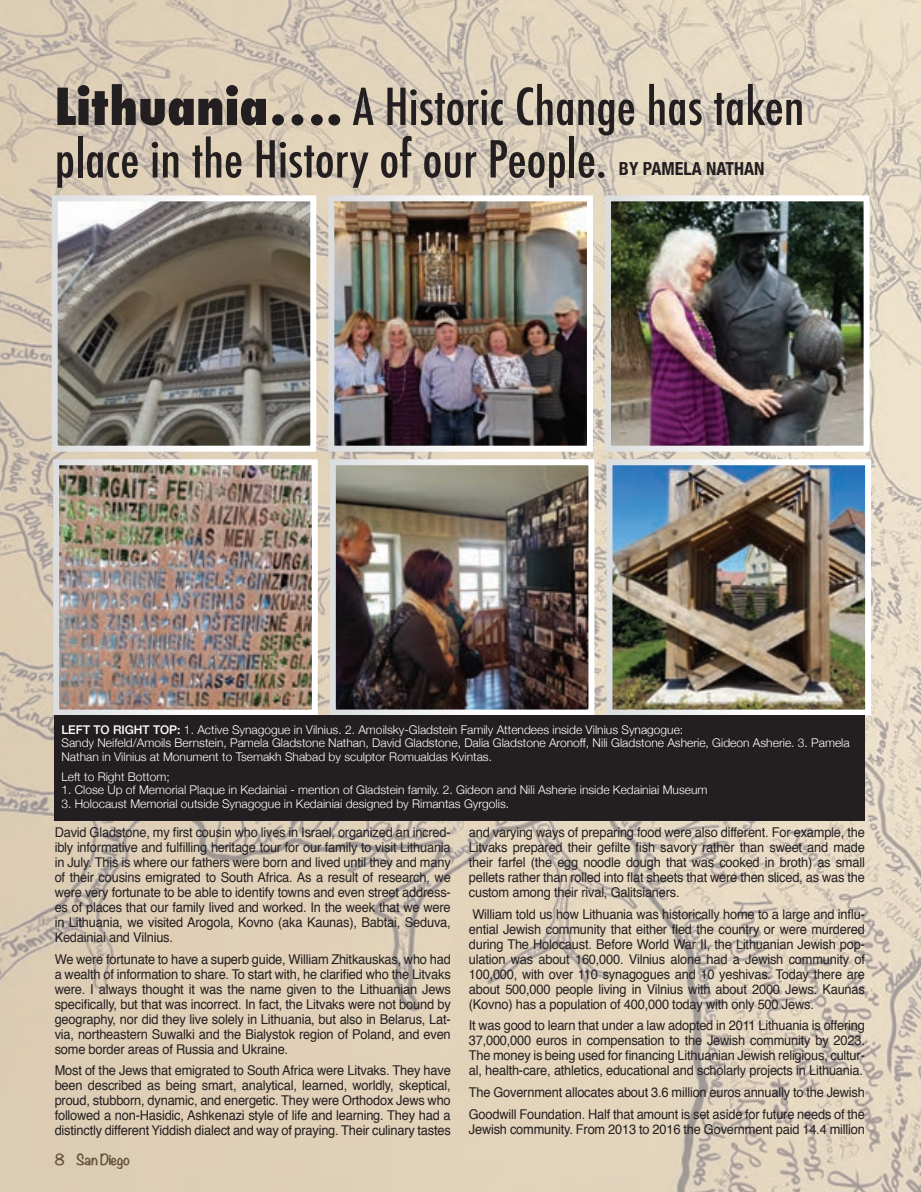
<style>
.page{position:relative;width:921px;height:1192px;background:#fff}
.page>*{position:absolute;margin:0;border:0;box-sizing:border-box;transform-origin:0 0}
.t1{font:500 condensed 49.5px/52.5px "Futura";color:#231f20;scale:1.04 1}
.t2{font:700 condensed 18px "Helvetica Neue";color:#231f20}
.t3{font:13.5px/15px "Helvetica";letter-spacing:-.015em;color:#231f20;text-align:justify;scale:.95 1}
.t4{font:700 13.5px "Noteworthy";letter-spacing:-.04em;color:#231f20}
.t5{font:300 12px/13.5px "Helvetica Neue";color:#fff}
.s1{font-weight:800}
.s2{font-weight:500}
</style>
<div class="page">
<img style="left:0;top:0;width:921px;height:1192px">
<img style="left:60px;top:466px;width:251px;height:242px">
<div style="left:53px;top:459px;width:265px;height:256px;border:6px solid #fff"></div>
<img style="left:612px;top:202px;width:250px;height:243px">
<div style="left:605px;top:195px;width:264px;height:257px;border:6px solid #fff"></div>
<img style="left:59px;top:202px;width:250px;height:243px">
<div style="left:52px;top:195px;width:264px;height:257px;border:6px solid #fff"></div>
<img style="left:335px;top:202px;width:251px;height:243px">
<div style="left:328px;top:195px;width:265px;height:257px;border:6px solid #fff"></div>
<img style="left:613px;top:466px;width:251px;height:242px">
<div style="left:606px;top:459px;width:265px;height:256px;border:6px solid #fff"></div>
<img style="left:337px;top:466px;width:250px;height:242px">
<div style="left:330px;top:459px;width:264px;height:256px;border:6px solid #fff"></div>
<div style="left:55px;top:715px;width:810px;height:106px;background:#231f20"></div>
<svg style="left:918px;top:0;width:3px;height:4px"></svg>
<h1 class="t1" style="left:55px;top:81px;width:722px"><span class="s1">Lithuania….</span> A Historic Change has taken place in the History of our People.</h1>
<h2 class="t2" style="left:619px;top:153px;width:147px">BY PAMELA NATHAN</h2>
<p class="t5" style="left:61px;top:721px;width:789px"><span class="s2">LEFT TO RIGHT TOP:</span> 1. Active Synagogue in Vilnius. 2. Amoilsky-Gladstein Family Attendees inside Vilnius Synagogue:<br>Sandy Neifeld/Amoils Bernstein, Pamela Gladstone Nathan, David Gladstone, Dalia Gladstone Aronoff, Nili Gladstone Asherie, Gideon Asherie. 3. Pamela<br>Nathan in Vilnius at Monument to Tsemakh Shabad by sculptor Romualdas Kvintas.</p>
<p class="t5" style="left:61px;top:769px;width:110px">Left to Right Bottom;</p>
<p class="t5" style="left:61px;top:782px;width:647px">1. Close Up of Memorial Plaque in Kedainiai - mention of Gladstein family. 2. Gideon and Nili Asherie inside Kedainiai Museum</p>
<p class="t5" style="left:61px;top:796px;width:449px">3. Holocaust Memorial outside Synagogue in Kedainiai designed by Rimantas Gyrgolis.</p>
<p class="t3" style="left:55px;top:825px;width:418px">David Gladstone, my first cousin who lives in Israel, organized an incred&shy;ibly informative and fulfilling heritage tour for our family to visit Lithuania in July. This is where our fathers were born and lived until they and many of their cousins emigrated to South Africa. As a result of research, we were very fortunate to be able to identify towns and even street address&shy;es of places that our family lived and worked. In the week that we were in Lithuania, we visited Arogola, Kovno (aka Kaunas), Babtai, Seduva, Kedainiai and Vilnius.</p>
<p class="t3" style="left:55px;top:951px;width:418px">We were fortunate to have a superb guide, William Zhitkauskas, who had a wealth of information to share. To start with, he clarified who the Litvaks were. I always thought it was the name given to the Lithuanian Jews specifically, but that was incorrect. In fact, the Litvaks were not bound by geography, nor did they live solely in Lithuania, but also in Belarus, Lat&shy;via, northeastern Suwalki and the Bialystok region of Poland, and even some border areas of Russia and Ukraine.</p>
<p class="t3" style="left:55px;top:1063px;width:418px">Most of the Jews that emigrated to South Africa were Litvaks. They have been described as being smart, analytical, learned, worldly, skeptical, proud, stubborn, dynamic, and energetic. They were Orthodox Jews who followed a non-Hasidic, Ashkenazi style of life and learning. They had a distinctly different Yiddish dialect and way of praying. Their culinary tastes</p>
<p class="t4" style="left:55px;top:1147px;width:77px">8 San Diego</p>
<p class="t3" style="left:469px;top:825px;width:418px">and varying ways of preparing food were also different. For example, the Litvaks prepared their gefilte fish savory rather than sweet and made their farfel (the egg noodle dough that was cooked in broth) as small pellets rather than rolled into flat sheets that were then sliced, as was the custom among their rival, Galitsianers.</p>
<p class="t3" style="left:469px;top:906px;width:418px">William told us how Lithuania was historically home to a large and influ&shy;ential Jewish community that either fled the country or were murdered during The Holocaust. Before World War II, the Lithuanian Jewish pop&shy;ulation was about 160,000. Vilnius alone had a Jewish community of 100,000, with over 110 synagogues and 10 yeshivas. Today there are about 500,000 people living in Vilnius with about 2000 Jews. Kaunas (Kovno) has a population of 400,000 today with only 500 Jews.</p>
<p class="t3" style="left:469px;top:1018px;width:418px">It was good to learn that under a law adopted in 2011 Lithuania is offering 37,000,000 euros in compensation to the Jewish community by 2023.<br>The money is being used for financing Lithuanian Jewish religious, cultur&shy;al, health-care, athletics, educational and scholarly projects in Lithuania.</p>
<p class="t3" style="left:469px;top:1082px;width:418px;line-height:21.8px">The Government allocates about 3.6 million euros annually to the Jewish<br>Goodwill Foundation. Half that amount is set aside for future needs of the</p>
<p class="t3" style="left:469px;top:1122px;width:418px">Jewish community. From 2013 to 2016 the Government paid 14.4 million</p>
</div>
